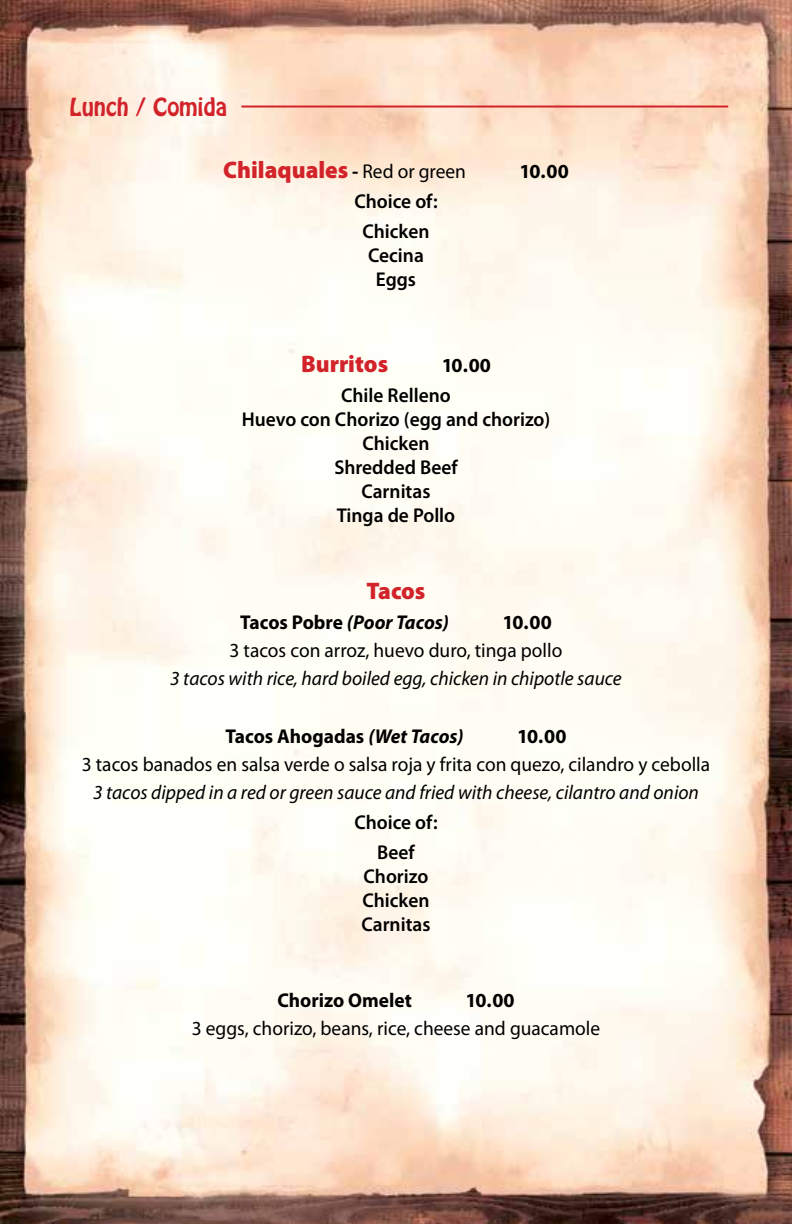
<style>
.page{position:relative;width:792px;height:1224px;background:#fff}
.page>*{position:absolute;margin:0;border:0;box-sizing:border-box;transform-origin:0 0}
.t1{font:900 24px "Myriad Pro";color:#d2232a}
.t2{font:22px "Hobo Std";color:#d2232a}
.t3{font:20px "Myriad Pro";color:#000}
.t4{font:600 20px/24px "Myriad Pro";color:#000;text-align:center}
.t5{font:italic 20px "Myriad Pro";color:#000}
.t6{font:700 20px "Myriad Pro";color:#000}
.t7{font:italic 700 20px "Myriad Pro";color:#000}
.s1{font-weight:700;font-size:20px;color:#000}
.s2{font-weight:400;font-size:20px;color:#000}
.s3{font-style:normal}
.s4{font-style:italic}
</style>
<div class="page">
<img style="left:0;top:0;width:792px;height:1224px">
<hr style="left:241px;top:106px;width:487px;height:2px;background:#d2232a">
<p class="t2" style="left:70px;top:92px;width:159px">Lunch / Comida</p>
<p class="t1" style="left:223px;top:154px;width:244px">Chilaquales <span class="s1">-</span> <span class="s2">Red or green</span></p>
<p class="t6" style="left:520px;top:158px;width:51px">10.00</p>
<p class="t4" style="left:354px;top:185px;width:85px;line-height:30px">Choice of:<br>Chicken</p>
<p class="t4" style="left:368px;top:242px;width:57px">Cecina<br>Eggs</p>
<p class="t1" style="left:301px;top:348px;width:89px">Burritos</p>
<p class="t6" style="left:442px;top:352px;width:51px">10.00</p>
<p class="t4" style="left:242px;top:383px;width:310px">Chile Relleno<br>Huevo con Chorizo (egg and chorizo)<br>Chicken<br>Shredded Beef<br>Carnitas<br>Tinga de Pollo</p>
<p class="t1" style="left:367px;top:575px;width:60px">Tacos</p>
<p class="t7" style="left:240px;top:609px;width:210px"><span class="s3">Tacos Pobre</span> (Poor Tacos)</p>
<p class="t6" style="left:503px;top:609px;width:51px">10.00</p>
<p class="t3" style="left:230px;top:638px;width:334px">3 tacos con arroz, huevo duro, tinga pollo</p>
<p class="t5" style="left:170px;top:666px;width:453px">3 tacos with rice, hard boiled egg, chicken in chipotle sauce</p>
<p class="t6" style="left:226px;top:723px;width:240px">Tacos Ahogadas <span class="s4">(Wet Tacos)</span></p>
<p class="t6" style="left:517px;top:723px;width:51px">10.00</p>
<p class="t3" style="left:82px;top:752px;width:630px">3 tacos banados en salsa verde o salsa roja y frita con quezo, cilandro y cebolla</p>
<p class="t5" style="left:93px;top:780px;width:607px">3 tacos dipped in a red or green sauce and fried with cheese, cilantro and onion</p>
<p class="t4" style="left:354px;top:807px;width:85px;line-height:30px">Choice of:<br>Beef</p>
<p class="t4" style="left:362px;top:864px;width:70px;text-align:justify">Chorizo Chicken Carnitas</p>
<p class="t6" style="left:277px;top:987px;width:136px">Chorizo Omelet</p>
<p class="t6" style="left:465px;top:987px;width:51px">10.00</p>
<p class="t3" style="left:192px;top:1016px;width:410px">3 eggs, chorizo, beans, rice, cheese and guacamole</p>
</div>
